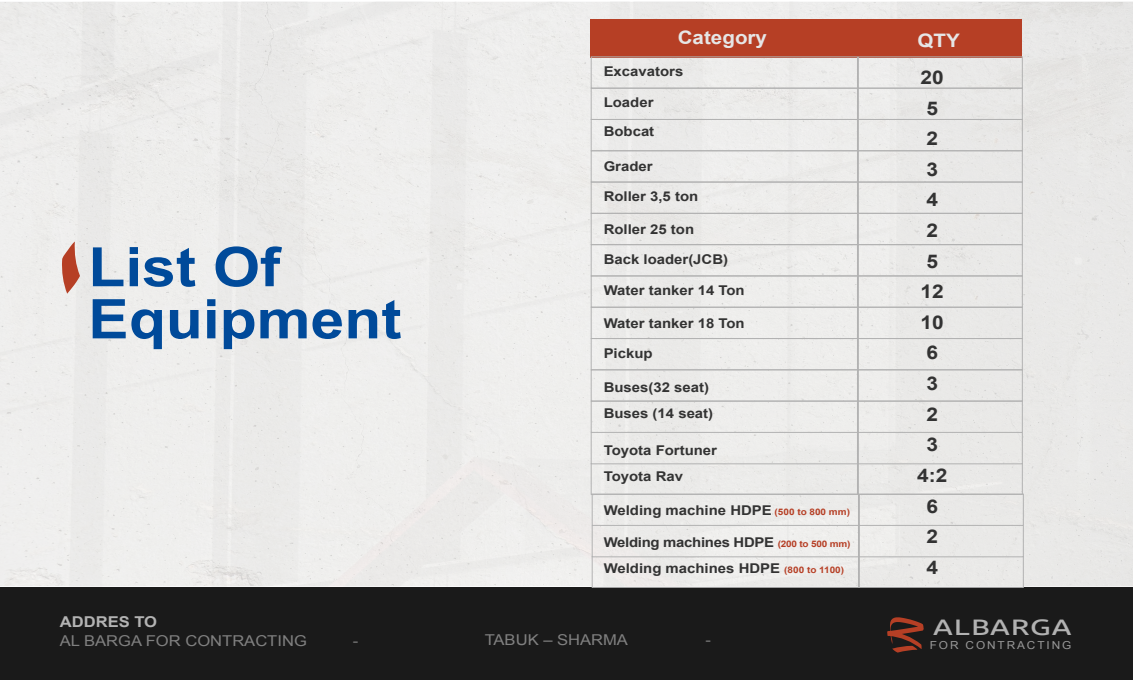
<style>
.page{position:relative;width:1133px;height:680px;background:#fff}
.page>*{position:absolute;margin:0;border:0;box-sizing:border-box;transform-origin:0 0}
.t1{font:700 54.7px/52.1px "Arial";color:#004a9a;scale:1.11 1}
.t2{font:500 21.9px "Diodrum Arabic";letter-spacing:.02em;color:#b2b2b2;scale:1.42 1}
.t3{font:700 18.9px/30.6px "Arial";color:#333;text-align:center;scale:1.11 1}
.t4{font:700 18.6px "Arial";color:#e6e6e6;scale:1.11 1}
.t5{font:14.9px "Arial";color:#808080;scale:1.11 1}
.t6{font:700 14.9px "Arial";color:#b3b3b3;scale:1.11 1}
.t7{font:700 13.5px/29.5px "Arial";color:#333;scale:1.11 1}
.t8{font:700 13.5px/25.9px "Arial";letter-spacing:-.02em;color:#333;scale:1.11 1}
.t9{font:11px "Arial";letter-spacing:.16em;color:#989898;scale:1.07 1}
.s1{font-size:9px;color:#b63f25}
</style>
<div class="page">
<div style="left:0;top:1px;width:1133px;height:586px;background:#ecebea"></div>
<div style="left:0;top:587px;width:1133px;height:93px;background:#1a1a1a"></div>
<svg style="left:887px;top:617px;width:37px;height:36px"></svg>
<svg style="left:61px;top:241px;width:19px;height:53px"></svg>
<div style="left:590px;top:19px;width:269px;height:38px;background:#b63f25"></div>
<div style="left:839px;top:19px;width:183px;height:38px;background:#b63f25"></div>
<div style="left:858px;top:56px;width:165px;height:33px;border:1px solid #b2b2b2"></div>
<div style="left:591px;top:56px;width:267px;height:33px;border:1px solid #b2b2b2"></div>
<div style="left:858px;top:88px;width:165px;height:32px;border:1px solid #b2b2b2"></div>
<div style="left:591px;top:88px;width:267px;height:32px;border:1px solid #b2b2b2"></div>
<div style="left:858px;top:119px;width:165px;height:32px;border:1px solid #b2b2b2"></div>
<div style="left:591px;top:119px;width:267px;height:32px;border:1px solid #b2b2b2"></div>
<div style="left:858px;top:150px;width:165px;height:33px;border:1px solid #b2b2b2"></div>
<div style="left:591px;top:150px;width:267px;height:33px;border:1px solid #b2b2b2"></div>
<div style="left:858px;top:182px;width:165px;height:32px;border:1px solid #b2b2b2"></div>
<div style="left:591px;top:182px;width:267px;height:32px;border:1px solid #b2b2b2"></div>
<div style="left:858px;top:213px;width:165px;height:32px;border:1px solid #b2b2b2"></div>
<div style="left:591px;top:213px;width:267px;height:32px;border:1px solid #b2b2b2"></div>
<div style="left:858px;top:244px;width:165px;height:32px;border:1px solid #b2b2b2"></div>
<div style="left:591px;top:244px;width:267px;height:32px;border:1px solid #b2b2b2"></div>
<div style="left:858px;top:275px;width:165px;height:33px;border:1px solid #b2b2b2"></div>
<div style="left:591px;top:275px;width:267px;height:33px;border:1px solid #b2b2b2"></div>
<div style="left:858px;top:307px;width:165px;height:32px;border:1px solid #b2b2b2"></div>
<div style="left:591px;top:307px;width:267px;height:32px;border:1px solid #b2b2b2"></div>
<div style="left:858px;top:338px;width:165px;height:32px;border:1px solid #b2b2b2"></div>
<div style="left:591px;top:338px;width:267px;height:32px;border:1px solid #b2b2b2"></div>
<div style="left:858px;top:369px;width:165px;height:33px;border:1px solid #b2b2b2"></div>
<div style="left:591px;top:369px;width:267px;height:33px;border:1px solid #b2b2b2"></div>
<div style="left:858px;top:401px;width:165px;height:32px;border:1px solid #b2b2b2"></div>
<div style="left:591px;top:401px;width:267px;height:32px;border:1px solid #b2b2b2"></div>
<div style="left:858px;top:432px;width:165px;height:32px;border:1px solid #b2b2b2"></div>
<div style="left:591px;top:432px;width:267px;height:32px;border:1px solid #b2b2b2"></div>
<div style="left:858px;top:463px;width:165px;height:32px;border:1px solid #b2b2b2"></div>
<div style="left:591px;top:463px;width:267px;height:32px;border:1px solid #b2b2b2"></div>
<div style="left:859px;top:494px;width:165px;height:32px;border:1px solid #b2b2b2"></div>
<div style="left:592px;top:494px;width:267px;height:32px;border:1px solid #b2b2b2"></div>
<div style="left:859px;top:525px;width:165px;height:32px;border:1px solid #b2b2b2"></div>
<div style="left:592px;top:525px;width:267px;height:32px;border:1px solid #b2b2b2"></div>
<div style="left:859px;top:556px;width:165px;height:32px;border:1px solid #b2b2b2"></div>
<div style="left:592px;top:556px;width:267px;height:32px;border:1px solid #b2b2b2"></div>
<h1 class="t1" style="left:88px;top:243px;width:284px">List Of<br>Equipment</h1>
<h3 class="t4" style="left:678px;top:25px;width:82px">Category</h3>
<p class="t7" style="left:604px;top:57px;width:73px">Excavators</p>
<p class="t7" style="left:604px;top:88px;width:47px">Loader<br>Bobcat</p>
<p class="t7" style="left:604px;top:152px;width:87px">Grader<br>Roller 3,5 ton</p>
<p class="t7" style="left:604px;top:215px;width:114px">Roller 25 ton<br>Back loader(JCB)</p>
<p class="t7" style="left:604px;top:276px;width:129px">Water tanker 14 Ton</p>
<p class="t7" style="left:604px;top:309px;width:129px">Water tanker 18 Ton<br>Pickup</p>
<p class="t7" style="left:604px;top:375px;width:100px;line-height:25.9px">Buses(32 seat)<br>Buses (14 seat)</p>
<p class="t7" style="left:604px;top:438px;width:104px;line-height:25.9px">Toyota Fortuner<br>Toyota Rav</p>
<p class="t7" style="left:604px;top:496px;width:223px">Welding machine HDPE <span class="s1">(500 to 800 mm)</span></p>
<p class="t8" style="left:604px;top:530px;width:224px">Welding machines HDPE <span class="s1">(200 to 500 mm)<br></span>Welding machines HDPE <span class="s1">(800 to 1100)</span></p>
<p class="t6" style="left:60px;top:612px;width:89px">ADDRES TO</p>
<p class="t5" style="left:60px;top:631px;width:224px">AL BARGA FOR CONTRACTING</p>
<p class="t5" style="left:353px;top:631px;width:6px">-</p>
<p class="t5" style="left:485px;top:630px;width:131px">TABUK – SHARMA</p>
<p class="t5" style="left:705px;top:630px;width:6px">-</p>
<h3 class="t4" style="left:918px;top:28px;width:40px">QTY</h3>
<h3 class="t3" style="left:917px;top:63px;width:29px">20<br>5<br>2<br>3<br>4<br>2<br>5<br>12<br>10<br>6<br>3<br>2<br>3<br>4:2<br>6<br>2<br>4</h3>
<h2 class="t2" style="left:933px;top:614px;width:100px">ALBARGA</h2>
<p class="t9" style="left:930px;top:638px;width:134px">FOR CONTRACTING</p>
</div>
